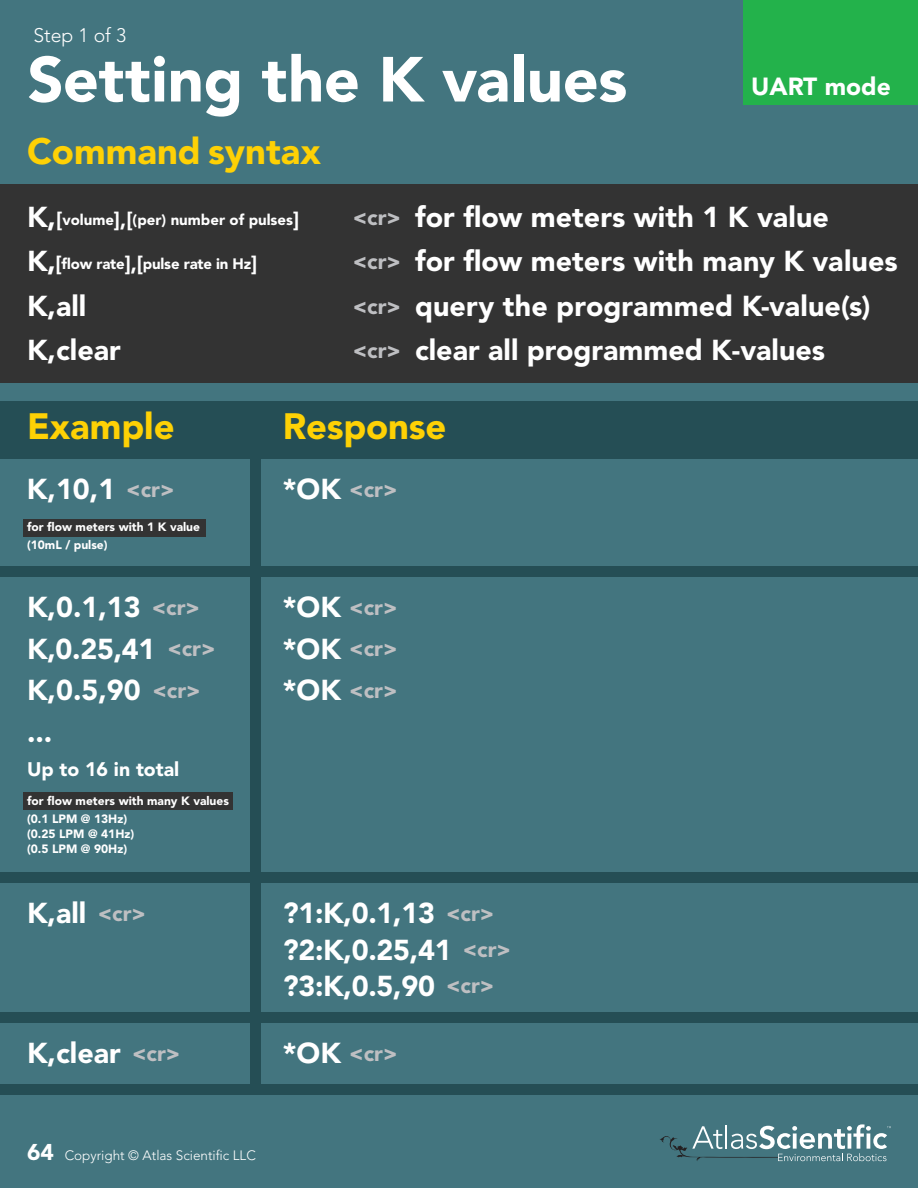
<style>
.page{position:relative;width:918px;height:1188px;background:#43757f}
.page>*{position:absolute;margin:0;border:0;box-sizing:border-box;transform-origin:0 0}
.t1{font:900 63px "Avenir LT Pro";letter-spacing:-.005em;color:#fff}
.t2{font:900 36.45px "Avenir LT Pro";color:#fed105}
.t3{font:900 28.65px "Avenir LT Pro";color:#fff}
.t4{font:900 24.6px "Avenir LT Pro";color:#fff}
.t5{font:900 21.75px "Avenir LT Pro";color:#bebfc2}
.t6{font:900 19.5px "Avenir LT Pro";color:#fff}
.t7{font:300 19.5px "Avenir LT Pro";color:#fff}
.t8{font:900 15px "Avenir LT Pro";color:#fff}
.t9{font:300 13.5px "Avenir LT Pro";color:#fff}
.t10{font:900 12px "Avenir LT Pro";color:#fff}
.s1{font-size:28.65px}
.s2{font-size:21px}
.s3{font-weight:900;font-size:22.65px}
</style>
<div class="page">
<div style="left:23px;top:520px;width:183px;height:17px;background:#333"></div>
<div style="left:23px;top:792px;width:209px;height:18px;background:#333"></div>
<div style="left:0;top:184px;width:918px;height:199px;background:#333"></div>
<div style="left:743px;top:0;width:175px;height:104px;background:#23b24b"></div>
<div style="left:0;top:401px;width:918px;height:58px;background:#254e55"></div>
<div style="left:250px;top:459px;width:11px;height:630px;background:#254e55"></div>
<div style="left:0;top:566px;width:918px;height:11px;background:#254e55"></div>
<div style="left:0;top:872px;width:918px;height:11px;background:#254e55"></div>
<div style="left:0;top:1012px;width:918px;height:11px;background:#254e55"></div>
<div style="left:0;top:1084px;width:918px;height:10px;background:#254e55"></div>
<svg style="left:660px;top:1124px;width:231px;height:37px"></svg>
<p class="t7" style="left:33px;top:23px;width:94px">Step 1 of 3</p>
<p class="t1" style="left:28px;top:41px;width:601px">Setting the K values</p>
<p class="t2" style="left:27px;top:129px;width:295px">Command syntax</p>
<p class="t4" style="left:751px;top:72px;width:141px">UART mode</p>
<p class="t8" style="left:27px;top:211px;width:274px"><span class="s1">K,</span><span class="s2">[</span>volume<span class="s2">],[</span>(per) number of pulses<span class="s2">]</span></p>
<p class="t5" style="left:353px;top:204px;width:50px">&lt;cr&gt;</p>
<p class="t3" style="left:415px;top:200px;width:415px">for flow meters with 1 K value</p>
<p class="t8" style="left:27px;top:255px;width:232px"><span class="s1">K,</span><span class="s2">[</span>flow rate<span class="s2">],[</span>pulse rate in Hz<span class="s2">]</span></p>
<p class="t5" style="left:353px;top:249px;width:50px">&lt;cr&gt;</p>
<p class="t3" style="left:415px;top:244px;width:484px">for flow meters with many K values</p>
<p class="t3" style="left:27px;top:289px;width:61px">K,all</p>
<p class="t3" style="left:415px;top:289px;width:457px">query the programmed K-value(s)</p>
<p class="t3" style="left:27px;top:333px;width:95px">K,clear</p>
<p class="t3" style="left:415px;top:333px;width:412px">clear all programmed K-values</p>
<p class="t5" style="left:353px;top:293px;width:50px">&lt;cr&gt;</p>
<p class="t5" style="left:353px;top:337px;width:50px">&lt;cr&gt;</p>
<p class="t2" style="left:27px;top:404px;width:149px">Example</p>
<p class="t2" style="left:283px;top:404px;width:165px">Response</p>
<p class="t3" style="left:27px;top:472px;width:90px">K,10,1</p>
<p class="t5" style="left:126px;top:476px;width:50px">&lt;cr&gt;</p>
<p class="t10" style="left:27px;top:520px;width:175px">for flow meters with 1 K value</p>
<p class="t10" style="left:27px;top:538px;width:82px">(10mL / pulse)</p>
<p class="t3" style="left:27px;top:590px;width:115px">K,0.1,13</p>
<p class="t3" style="left:27px;top:631px;width:130px">K,0.25,41</p>
<p class="t5" style="left:152px;top:594px;width:50px">&lt;cr&gt;</p>
<p class="t5" style="left:167px;top:635px;width:50px">&lt;cr&gt;</p>
<p class="t5" style="left:152px;top:677px;width:50px">&lt;cr&gt;</p>
<p class="t3" style="left:27px;top:673px;width:115px">K,0.5,90</p>
<p class="t3" style="left:27px;top:715px;width:27px">...</p>
<p class="t6" style="left:27px;top:758px;width:154px">Up to 16 in total</p>
<p class="t10" style="left:27px;top:794px;width:203px">for flow meters with many K values</p>
<p class="t10" style="left:27px;top:812px;width:102px">(0.1 LPM @ 13Hz)</p>
<p class="t10" style="left:27px;top:827px;width:109px">(0.25 LPM @ 41Hz)</p>
<p class="t10" style="left:27px;top:842px;width:102px">(0.5 LPM @ 90Hz)</p>
<p class="t3" style="left:27px;top:896px;width:61px">K,all</p>
<p class="t5" style="left:98px;top:900px;width:50px">&lt;cr&gt;</p>
<p class="t3" style="left:27px;top:1036px;width:95px">K,clear</p>
<p class="t5" style="left:132px;top:1040px;width:50px">&lt;cr&gt;</p>
<p class="t3" style="left:283px;top:472px;width:60px">*OK</p>
<p class="t5" style="left:349px;top:476px;width:50px">&lt;cr&gt;</p>
<p class="t3" style="left:283px;top:590px;width:60px">*OK</p>
<p class="t5" style="left:349px;top:594px;width:50px">&lt;cr&gt;</p>
<p class="t3" style="left:283px;top:631px;width:60px">*OK</p>
<p class="t5" style="left:349px;top:635px;width:50px">&lt;cr&gt;</p>
<p class="t3" style="left:283px;top:673px;width:60px">*OK</p>
<p class="t5" style="left:349px;top:677px;width:50px">&lt;cr&gt;</p>
<p class="t3" style="left:283px;top:896px;width:154px">?1:K,0.1,13</p>
<p class="t3" style="left:283px;top:932px;width:170px">?2:K,0.25,41</p>
<p class="t3" style="left:283px;top:968px;width:154px">?3:K,0.5,90</p>
<p class="t5" style="left:446px;top:900px;width:50px">&lt;cr&gt;</p>
<p class="t5" style="left:463px;top:936px;width:50px">&lt;cr&gt;</p>
<p class="t5" style="left:446px;top:972px;width:50px">&lt;cr&gt;</p>
<p class="t3" style="left:283px;top:1036px;width:60px">*OK</p>
<p class="t5" style="left:349px;top:1040px;width:50px">&lt;cr&gt;</p>
<p class="t9" style="left:27px;top:1148px;width:230px"><span class="s3">64</span> Copyright © Atlas Scientific LLC</p>
</div>
